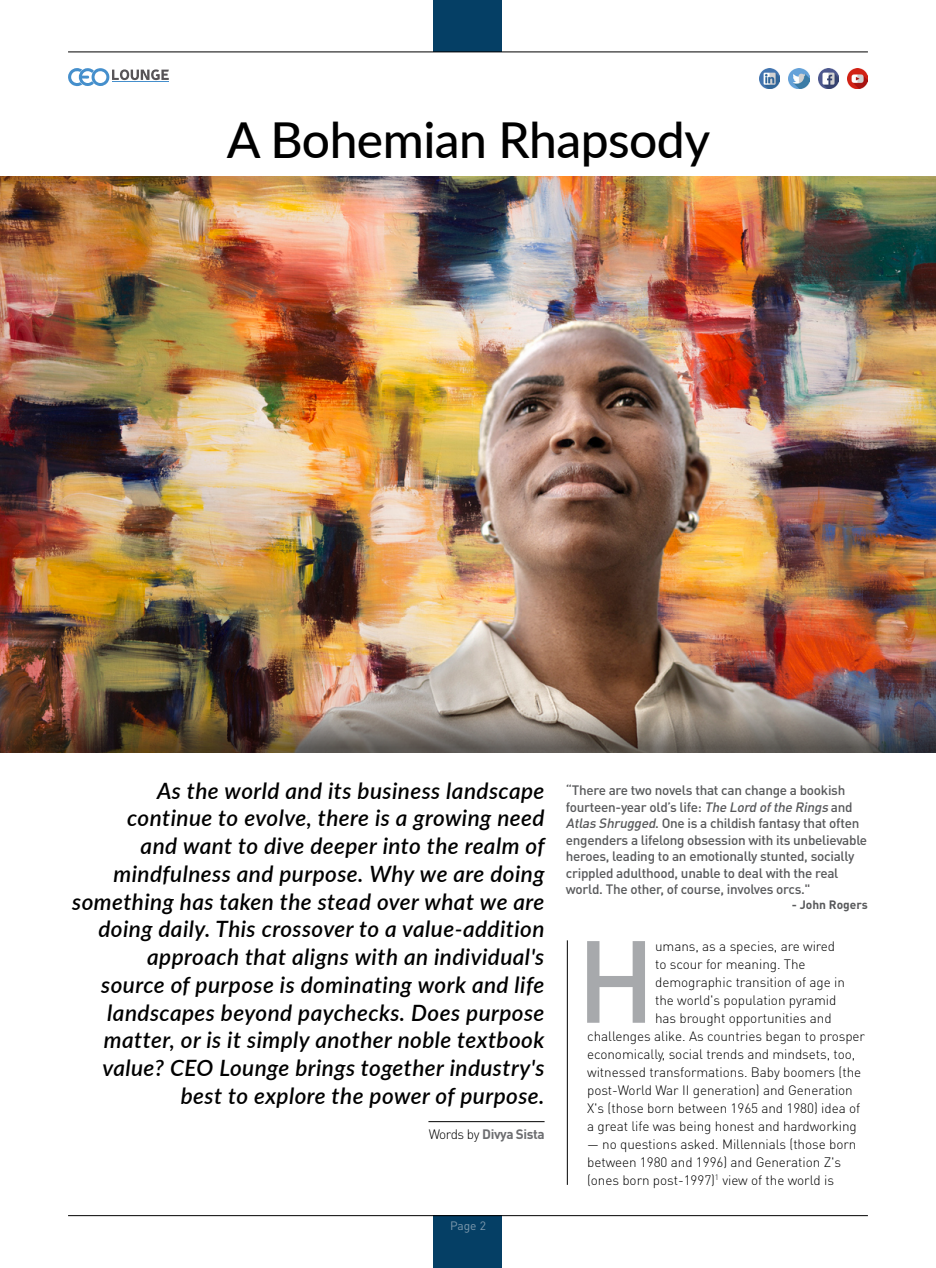
<style>
.page{position:relative;width:936px;height:1268px;background:#fff}
.page>*{position:absolute;margin:0;border:0;box-sizing:border-box;transform-origin:0 0}
.t1{font:500 114.6px "DIN Pro";color:#a7a9ac}
.t2{font:500 49.5px "Lato";letter-spacing:-.01em;color:#000}
.t3{font:italic 600 22.5px/27.8px "Lato";letter-spacing:.02em;color:#000;text-align:right}
.t4{font:300 13.5px/18px "DIN Pro";letter-spacing:-.005em;color:#000}
.t5{font:500 13.5px/16.5px "DIN Pro";letter-spacing:-.02em;color:#58595b}
.t6{font:700 13.5px "DIN Pro";letter-spacing:-.03em;color:#6d6e71}
.t7{font:700 12px "DIN Pro";color:#58595b}
.t8{font:12px "DIN Pro";color:#7e99ad}
.s1{font-weight:300;color:#000}
.s2{font-style:italic}
</style>
<div class="page">
<img style="left:0;top:176px;width:935px;height:522px">
<hr style="left:428px;top:1121px;width:116px;height:1px;background:#000">
<hr style="left:567px;top:940px;width:1px;height:244px;background:#000">
<img style="left:0;top:698px;width:935px;height:54px">
<div style="left:433px;top:0;width:69px;height:52px;background:#053f65"></div>
<div style="left:433px;top:1215px;width:69px;height:52px;background:#053f65"></div>
<hr style="left:68px;top:52px;width:799px;height:1px;background:#000">
<hr style="left:68px;top:1215px;width:799px;height:1px;background:#000">
<img style="left:818px;top:68px;width:20px;height:20px">
<img style="left:759px;top:68px;width:20px;height:20px">
<img style="left:788px;top:68px;width:21px;height:20px">
<img style="left:847px;top:68px;width:20px;height:20px">
<svg style="left:68px;top:68px;width:101px;height:18px"></svg>
<h2 class="t2" style="left:227px;top:104px;width:485px">A Bohemian Rhapsody</h2>
<p class="t3" style="left:72px;top:775px;width:474px">As the world and its business landscape continue to evolve, there is a growing need<br>and want to dive deeper into the realm of mindfulness and purpose. Why we are doing something has taken the stead over what we are doing daily. This crossover to a value-addition approach that aligns with an individual's<br>source of purpose is dominating work and life landscapes beyond paychecks. Does purpose matter, or is it simply another noble textbook value? CEO Lounge brings together industry's best to explore the power of purpose.</p>
<p class="t6" style="left:429px;top:1124px;width:117px"><span class="s1">Words by</span> Divya Sista</p>
<p class="t8" style="left:450px;top:1217px;width:37px">Page 2</p>
<p class="t5" style="left:566px;top:781px;width:303px">“There are two novels that can change a bookish fourteen-year old’s life: <span class="s2">The Lord ofthe Rings</span> and <span class="s2">Atlas Shrugged</span>. One is a childish fantasy that often engenders a lifelong obsession with its unbelievable heroes, leading to an emotionally stunted, socially crippled adulthood, unable to deal with the real world. The other, of course, involves orcs."</p>
<p class="t7" style="left:791px;top:896px;width:77px">- John Rogers</p>
<h1 class="t1" style="left:576px;top:903px;width:81px">H</h1>
<p class="t4" style="left:655px;top:936px;width:182px">umans, as a species, are wired</p>
<p class="t4" style="left:655px;top:954px;width:152px">to scour for meaning. The</p>
<p class="t4" style="left:655px;top:972px;width:191px">demographic transition of age in</p>
<p class="t4" style="left:655px;top:990px;width:183px">the world's population pyramid</p>
<p class="t4" style="left:655px;top:1008px;width:178px">has brought opportunities and</p>
<p class="t4" style="left:587px;top:1026px;width:279px">challenges alike. As countries began to prosper</p>
<p class="t4" style="left:587px;top:1044px;width:270px">economically, social trends and mindsets, too,</p>
<p class="t4" style="left:587px;top:1062px;width:275px">witnessed transformations. Baby boomers (the</p>
<p class="t4" style="left:587px;top:1080px;width:267px">post-World War II generation) and Generation</p>
<p class="t4" style="left:587px;top:1098px;width:274px">X's (those born between 1965 and 1980) idea of</p>
<p class="t4" style="left:587px;top:1116px;width:271px">a great life was being honest and hardworking</p>
<p class="t4" style="left:587px;top:1134px;width:271px">— no questions asked. Millennials (those born between 1980 and 1996) and Generation Z's (ones born post-1997)<sup>1</sup> view of the world is</p>
</div>
